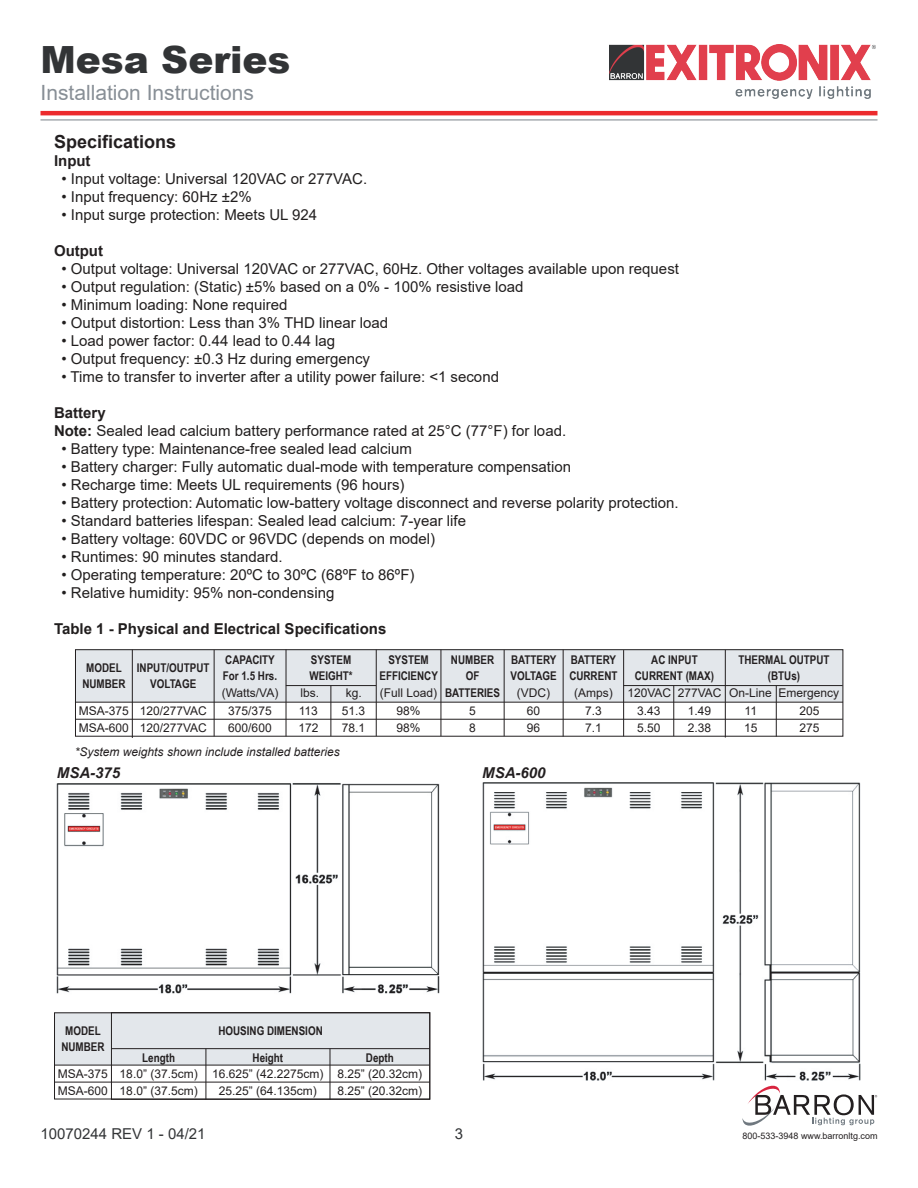
<style>
.page{position:relative;width:918px;height:1188px;background:#fff}
.page>*{position:absolute;margin:0;border:0;box-sizing:border-box;transform-origin:0 0}
.t1{font:900 37.5px "Arial";color:#323436}
.t2{font:21px "Arial";color:#888f96}
.t3{font:700 18px "Arial";color:#231f20}
.t4{font:15px/18px "Arial";color:#211e1e}
.t5{font:700 15px "Arial";color:#211e1e}
.t6{font:15px "Arial";color:#323436}
.t7{font:italic 700 15px "Arial";color:#231f20}
.t8{font:700 15px "Arial";color:#231f20}
.t9{font:12px/16.5px "Arial";color:#231f20}
.t10{font:700 12px/16.5px "Arial Narrow";color:#231f20;text-align:center}
.t11{font:italic 12px "Arial";color:#231f20}
.t12{font:9px "Arial";color:#231f20}
.s1{font-weight:700;color:#231f20}
.s2{font-weight:700}
</style>
<div class="page">
<div style="left:76px;top:649px;width:767px;height:53px;background:#e3e7eb"></div>
<hr style="left:75px;top:702px;width:768px;height:1px;background:#231f20">
<hr style="left:75px;top:719px;width:768px;height:1px;background:#231f20">
<hr style="left:132px;top:650px;width:1px;height:88px;background:#231f20">
<hr style="left:214px;top:650px;width:1px;height:86px;background:#231f20">
<hr style="left:286px;top:649px;width:1px;height:87px;background:#231f20">
<hr style="left:376px;top:650px;width:1px;height:86px;background:#231f20">
<hr style="left:441px;top:650px;width:1px;height:86px;background:#231f20">
<hr style="left:563px;top:650px;width:1px;height:87px;background:#231f20">
<hr style="left:504px;top:650px;width:1px;height:86px;background:#231f20">
<hr style="left:623px;top:650px;width:1px;height:86px;background:#231f20">
<div style="left:75px;top:649px;width:768px;height:88px;border:1px solid #231f20"></div>
<hr style="left:725px;top:650px;width:1px;height:88px;background:#231f20">
<hr style="left:623px;top:685px;width:220px;height:1px;background:#231f20">
<hr style="left:776px;top:686px;width:1px;height:51px;background:#231f20">
<hr style="left:674px;top:686px;width:1px;height:50px;background:#231f20">
<hr style="left:286px;top:685px;width:90px;height:1px;background:#231f20">
<hr style="left:331px;top:686px;width:1px;height:50px;background:#231f20">
<img style="left:56px;top:783px;width:384px;height:211px">
<img style="left:482px;top:782px;width:379px;height:299px">
<div style="left:55px;top:1013px;width:375px;height:52px;background:#e3e7eb"></div>
<hr style="left:54px;top:1082px;width:376px;height:1px;background:#231f20">
<div style="left:111px;top:1012px;width:319px;height:88px;border:1px solid #231f20"></div>
<hr style="left:55px;top:1065px;width:375px;height:1px;background:#231f20">
<hr style="left:206px;top:1049px;width:1px;height:50px;background:#231f20">
<hr style="left:330px;top:1049px;width:1px;height:51px;background:#231f20">
<hr style="left:111px;top:1048px;width:319px;height:1px;background:#231f20">
<hr style="left:40px;top:111px;width:838px;height:4px;background:#ec2a2d">
<img style="left:610px;top:45px;width:265px;height:54px">
<hr style="left:40px;top:119px;width:838px;height:1px;background:#888f96">
<svg style="left:742px;top:1085px;width:135px;height:41px"></svg>
<h1 class="t1" style="left:40px;top:32px;width:251px">Mesa Series</h1>
<h2 class="t2" style="left:40px;top:78px;width:215px">Installation Instructions</h2>
<p class="t3" style="left:54px;top:129px;width:124px">Specifications</p>
<p class="t8" style="left:54px;top:150px;width:38px">Input</p>
<p class="t4" style="left:62px;top:170px;width:307px">• Input voltage: Universal 120VAC or 277VAC.</p>
<p class="t4" style="left:62px;top:188px;width:192px">• Input frequency: 60Hz ±2%</p>
<p class="t4" style="left:62px;top:206px;width:257px">• Input surge protection: Meets UL 924</p>
<p class="t8" style="left:54px;top:240px;width:51px">Output</p>
<p class="t4" style="left:62px;top:260px;width:619px">• Output voltage: Universal 120VAC or 277VAC, 60Hz. Other voltages available upon request</p>
<p class="t4" style="left:62px;top:278px;width:464px">• Output regulation: (Static) ±5% based on a 0% - 100% resistive load</p>
<p class="t4" style="left:62px;top:296px;width:228px">• Minimum loading: None required</p>
<p class="t4" style="left:62px;top:314px;width:328px">• Output distortion: Less than 3% THD linear load</p>
<p class="t4" style="left:62px;top:332px;width:275px">• Load power factor: 0.44 lead to 0.44 lag</p>
<p class="t4" style="left:62px;top:350px;width:310px">• Output frequency: ±0.3 Hz during emergency</p>
<p class="t4" style="left:62px;top:368px;width:439px">• Time to transfer to inverter after a utility power failure: &lt;1 second</p>
<p class="t4" style="left:54px;top:404px;width:514px"><span class="s1">Battery<br></span><span class="s2">Note:</span> Sealed lead calcium battery performance rated at 25°C (77°F) for load.</p>
<p class="t4" style="left:62px;top:440px;width:352px">• Battery type: Maintenance-free sealed lead calcium</p>
<p class="t4" style="left:62px;top:458px;width:511px">• Battery charger: Fully automatic dual-mode with temperature compensation</p>
<p class="t4" style="left:62px;top:476px;width:345px">• Recharge time: Meets UL requirements (96 hours)</p>
<p class="t4" style="left:62px;top:494px;width:619px">• Battery protection: Automatic low-battery voltage disconnect and reverse polarity protection.</p>
<p class="t4" style="left:62px;top:512px;width:406px">• Standard batteries lifespan: Sealed lead calcium: 7-year life</p>
<p class="t4" style="left:62px;top:530px;width:375px">• Battery voltage: 60VDC or 96VDC (depends on model)</p>
<p class="t4" style="left:62px;top:548px;width:223px">• Runtimes: 90 minutes standard.</p>
<p class="t4" style="left:62px;top:566px;width:355px">• Operating temperature: 20ºC to 30ºC (68ºF to 86ºF)</p>
<p class="t4" style="left:62px;top:584px;width:274px">• Relative humidity: 95% non-condensing</p>
<p class="t5" style="left:54px;top:618px;width:334px">Table 1 - Physical and Electrical Specifications</p>
<p class="t10" style="left:82px;top:659px;width:45px">MODEL<br>NUMBER</p>
<p class="t10" style="left:137px;top:659px;width:74px">INPUT/OUTPUT<br>VOLTAGE</p>
<p class="t10" style="left:223px;top:651px;width:56px;text-align:left">CAPACITY<br>For 1.5 Hrs.</p>
<p class="t9" style="left:222px;top:684px;width:58px">(Watts/VA)</p>
<p class="t10" style="left:310px;top:651px;width:45px;text-align:left">SYSTEM<br>WEIGHT*</p>
<p class="t9" style="left:300px;top:684px;width:20px">lbs.</p>
<p class="t9" style="left:346px;top:684px;width:18px">kg.</p>
<p class="t10" style="left:379px;top:651px;width:60px">SYSTEM<br>EFFICIENCY</p>
<p class="t9" style="left:380px;top:684px;width:59px">(Full Load)</p>
<p class="t10" style="left:445px;top:651px;width:57px">NUMBER<br>OF<br>BATTERIES</p>
<p class="t10" style="left:511px;top:651px;width:48px;text-align:left">BATTERY<br>VOLTAGE</p>
<p class="t9" style="left:517px;top:684px;width:35px">(VDC)</p>
<p class="t10" style="left:569px;top:651px;width:50px;text-align:left">BATTERY<br>CURRENT</p>
<p class="t9" style="left:574px;top:684px;width:40px">(Amps)</p>
<p class="t10" style="left:635px;top:651px;width:81px">AC INPUT<br>CURRENT (MAX)</p>
<p class="t9" style="left:627px;top:684px;width:96px">120VAC 277VAC</p>
<p class="t10" style="left:738px;top:651px;width:93px">THERMAL OUTPUT (BTUs)</p>
<p class="t9" style="left:729px;top:684px;width:112px">On-Line Emergency</p>
<p class="t9" style="left:79px;top:703px;width:52px">MSA-375<br>MSA-600</p>
<p class="t9" style="left:140px;top:703px;width:69px">120/277VAC<br>120/277VAC</p>
<p class="t9" style="left:228px;top:703px;width:45px">375/375<br>600/600</p>
<p class="t9" style="left:298px;top:703px;width:22px">113<br>172</p>
<p class="t9" style="left:342px;top:703px;width:25px">51.3<br>78.1</p>
<p class="t9" style="left:397px;top:703px;width:26px">98%<br>98%</p>
<p class="t9" style="left:469px;top:703px;width:8px">5<br>8</p>
<p class="t9" style="left:527px;top:703px;width:15px">60<br>96</p>
<p class="t9" style="left:585px;top:703px;width:18px">7.3<br>7.1</p>
<p class="t9" style="left:637px;top:703px;width:25px">3.43<br>5.50</p>
<p class="t9" style="left:688px;top:703px;width:25px">1.49<br>2.38</p>
<p class="t9" style="left:744px;top:703px;width:15px">11<br>15</p>
<p class="t9" style="left:800px;top:703px;width:22px">205<br>275</p>
<p class="t11" style="left:75px;top:744px;width:266px">*System weights shown include installed batteries</p>
<p class="t7" style="left:57px;top:763px;width:65px">MSA-375</p>
<p class="t7" style="left:482px;top:763px;width:65px">MSA-600</p>
<p class="t10" style="left:61px;top:1022px;width:45px">MODEL<br>NUMBER</p>
<p class="t10" style="left:218px;top:1022px;width:106px">HOUSING DIMENSION</p>
<p class="t10" style="left:142px;top:1048px;width:34px">Length</p>
<p class="t9" style="left:120px;top:1066px;width:80px">18.0” (37.5cm)<br>18.0” (37.5cm)</p>
<p class="t10" style="left:253px;top:1048px;width:32px">Height</p>
<p class="t9" style="left:212px;top:1066px;width:113px;text-align:center">16.625” (42.2275cm)<br>25.25” (64.135cm)</p>
<p class="t9" style="left:58px;top:1066px;width:52px">MSA-375<br>MSA-600</p>
<p class="t10" style="left:366px;top:1048px;width:29px">Depth</p>
<p class="t9" style="left:338px;top:1066px;width:86px">8.25” (20.32cm)<br>8.25” (20.32cm)</p>
<p class="t6" style="left:40px;top:1124px;width:167px">10070244 REV 1 - 04/21</p>
<p class="t6" style="left:455px;top:1124px;width:10px">3</p>
<p class="t12" style="left:742px;top:1130px;width:137px">800-533-3948 www.barronltg.com</p>
</div>
